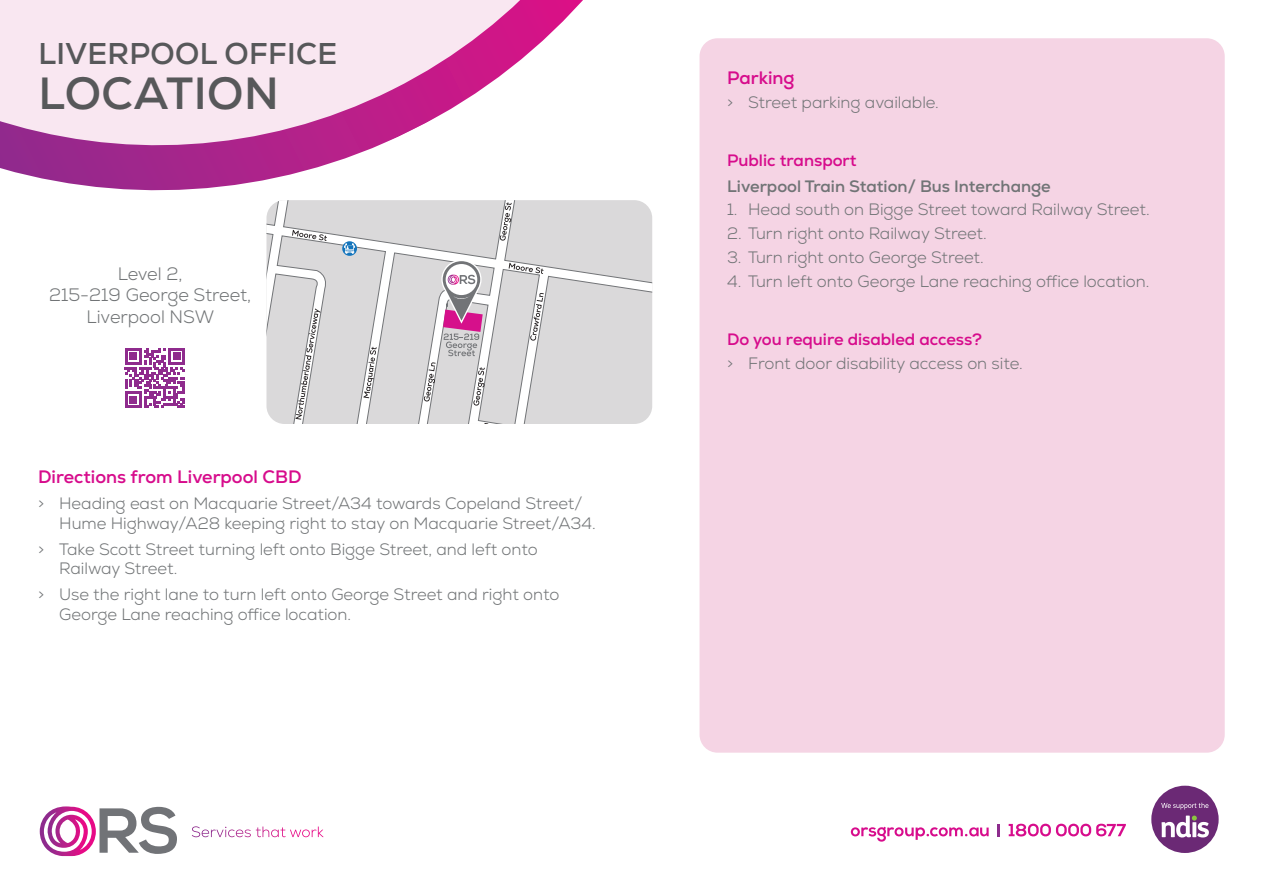
<style>
.page{position:relative;width:1263px;height:893px;background:#fff}
.page>*{position:absolute;margin:0;border:0;box-sizing:border-box;transform-origin:0 0}
.t1{font:700 45px "Nexa";letter-spacing:.01em;color:#57585a}
.t2{font:700 30px "Nexa";letter-spacing:.01em;color:#57585a}
.t3{font:300 18px "Nexa";color:#717476}
.t4{font:700 18px "Nexa";color:#d70c8c}
.t5{font:300 16.5px/19.5px "Nexa";color:#717476}
.t6{font:700 16.5px "Nexa";color:#d70c8c}
.t7{font:700 16.5px "Nexa";color:#717476}
</style>
<div class="page">
<svg style="left:266px;top:306px;width:386px;height:118px;background:#dad9da"></svg>
<svg style="left:651px;top:410px;width:1px;height:14px"></svg>
<svg style="left:440px;top:306px;width:43px;height:50px;background:#c992b5"></svg>
<svg style="left:424px;top:362px;width:12px;height:40px"></svg>
<svg style="left:363px;top:347px;width:14px;height:51px"></svg>
<svg style="left:530px;top:306px;width:14px;height:35px"></svg>
<svg style="left:295px;top:308px;width:25px;height:112px;background:#cbcbcc"></svg>
<svg style="left:473px;top:367px;width:12px;height:39px"></svg>
<svg style="left:0;top:0;width:653px;height:306px"></svg>
<svg style="left:998px;top:824px;width:2px;height:12px"></svg>
<svg style="left:1009px;top:824px;width:117px;height:13px"></svg>
<svg style="left:851px;top:827px;width:138px;height:15px"></svg>
<div style="left:1151px;top:786px;width:67px;height:67px;background:#6b2975;border-radius:50%"></div>
<svg style="left:1161px;top:815px;width:48px;height:22px"></svg>
<svg style="left:1161px;top:803px;width:47px;height:6px"></svg>
<svg style="left:40px;top:806px;width:137px;height:50px"></svg>
<svg style="left:192px;top:826px;width:132px;height:11px"></svg>
<div style="left:699px;top:38px;width:526px;height:715px;background:#f5d4e4;border-radius:18px"></div>
<svg style="left:125px;top:348px;width:60px;height:60px"></svg>
<div style="left:130px;top:396px;width:7px;height:7px;background:#8f2b8d"></div>
<p class="t2" style="left:38px;top:34px;width:300px">LIVERPOOL OFFICE</p>
<p class="t1" style="left:38px;top:65px;width:242px">LOCATION</p>
<p class="t3" style="left:118px;top:263px;width:66px">Level 2,</p>
<p class="t3" style="left:49px;top:284px;width:204px">215-219 George Street,</p>
<p class="t3" style="left:86px;top:306px;width:129px">Liverpool NSW</p>
<p class="t4" style="left:38px;top:466px;width:265px">Directions from Liverpool CBD</p>
<p class="t5" style="left:59px;top:494px;width:538px;text-indent:-21px">&gt; Heading east on Macquarie Street/A34 towards Copeland Street/<br>Hume Highway/A28 keeping right to stay on Macquarie Street/A34.</p>
<p class="t5" style="left:59px;top:540px;width:480px;text-indent:-21px">&gt; Take Scott Street turning left onto Bigge Street, and left onto<br>Railway Street.</p>
<p class="t5" style="left:59px;top:585px;width:502px;text-indent:-21px">&gt; Use the right lane to turn left onto George Street and right onto<br>George Lane reaching office location.</p>
<p class="t4" style="left:727px;top:66px;width:69px">Parking</p>
<p class="t5" style="left:727px;top:93px;width:213px">&gt; Street parking available.</p>
<p class="t6" style="left:727px;top:150px;width:131px">Public transport</p>
<p class="t7" style="left:727px;top:175px;width:325px">Liverpool Train Station/ Bus Interchange</p>
<p class="t5" style="left:727px;top:200px;width:424px">1. Head south on Bigge Street toward Railway Street.</p>
<p class="t5" style="left:727px;top:224px;width:261px">2. Turn right onto Railway Street.</p>
<p class="t5" style="left:727px;top:248px;width:258px">3. Turn right onto George Street.</p>
<p class="t5" style="left:727px;top:272px;width:424px">4. Turn left onto George Lane reaching office location.</p>
<p class="t6" style="left:727px;top:329px;width:256px">Do you require disabled access?</p>
<p class="t5" style="left:727px;top:353px;width:297px">&gt; Front door disability access on site.</p>
</div>
